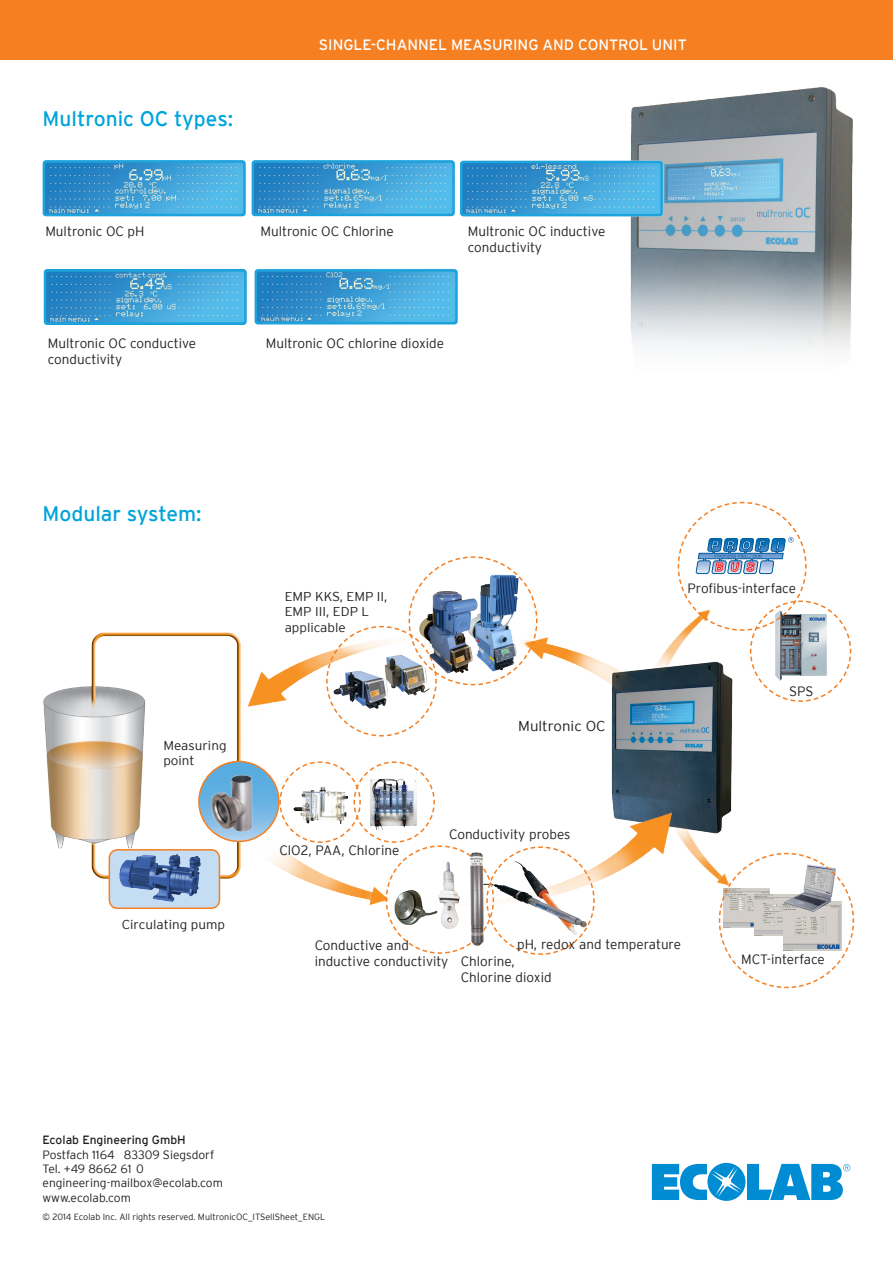
<style>
.page{position:relative;width:893px;height:1263px;background:#fff}
.page>*{position:absolute;margin:0;border:0;box-sizing:border-box;transform-origin:0 0}
.t1{font:21px "Interstate";color:#00a4da}
.t2{font:15px "Interstate";color:#fff}
.Absatzformat_1{font:300 14.25px "Interstate";color:#231f20;scale:1.05 1}
.Productname{font:300 13.5px/16.2px "Interstate";color:#231f20}
.Absatzformat_1-2{font:300 12.75px/15.5px "Interstate";color:#231f20;scale:1.05 1}
.t3{font:300 12px/14.4px "Interstate";color:#231f20}
.t4{font:12px "Interstate";color:#231f20}
.t5{font:300 9px "Interstate";color:#231f20}
</style>
<div class="page">
<svg style="left:652px;top:1163px;width:198px;height:38px"></svg>
<div style="left:0;top:0;width:893px;height:59px;background:#f57f21"></div>
<img style="left:630px;top:87px;width:223px;height:263px">
<img style="left:42px;top:160px;width:197px;height:57px">
<img style="left:239px;top:160px;width:208px;height:57px">
<img style="left:447px;top:152px;width:229px;height:78px">
<img style="left:43px;top:269px;width:199px;height:56px">
<img style="left:242px;top:269px;width:216px;height:56px">
<img style="left:729px;top:714px;width:3px;height:66px">
<img style="left:214px;top:637px;width:515px;height:272px">
<img style="left:43px;top:632px;width:250px;height:260px">
<div style="left:109px;top:850px;width:110px;height:58px;background:#c4ddf2;border-radius:9px"></div>
<div style="left:109px;top:849px;width:111px;height:60px;border:2px solid #f57f21;border-radius:9px"></div>
<img style="left:118px;top:846px;width:87px;height:63px">
<svg style="left:199px;top:761px;width:80px;height:80px"></svg>
<div style="left:198px;top:761px;width:82px;height:81px;border:2px solid #f57f21;border-radius:50%"></div>
<img style="left:200px;top:766px;width:72px;height:76px">
<img style="left:616px;top:780px;width:116px;height:125px">
<img style="left:597px;top:637px;width:136px;height:77px">
<svg style="left:677px;top:501px;width:175px;height:202px"></svg>
<svg style="left:279px;top:761px;width:316px;height:194px"></svg>
<img style="left:465px;top:850px;width:23px;height:97px">
<svg style="left:718px;top:852px;width:137px;height:137px"></svg>
<img style="left:325px;top:556px;width:213px;height:181px">
<p class="t1" style="left:43px;top:107px;width:192px">Multronic OC types:</p>
<p class="t2" style="left:319px;top:36px;width:369px">SINGLE-CHANNEL MEASURING AND CONTROL UNIT</p>
<p class="Productname" style="left:45px;top:223px;width:101px">Multronic OC pH</p>
<p class="Productname" style="left:260px;top:223px;width:135px">Multronic OC Chlorine</p>
<p class="Productname" style="left:468px;top:223px;width:139px">Multronic OC inductive conductivity</p>
<p class="Productname" style="left:48px;top:335px;width:150px">Multronic OC conductive conductivity</p>
<p class="Productname" style="left:266px;top:335px;width:180px">Multronic OC chlorine dioxide</p>
<p class="t1" style="left:43px;top:502px;width:161px">Modular system:</p>
<p class="Absatzformat_1-2" style="left:163px;top:737px;width:62px">Measuring point</p>
<p class="Absatzformat_1-2" style="left:122px;top:917px;width:100px">Circulating pump</p>
<p class="Absatzformat_1-2" style="left:285px;top:589px;width:99px">EMP KKS, EMP II,<br>EMP III, EDP L applicable</p>
<p class="Absatzformat_1" style="left:518px;top:718px;width:85px">Multronic OC</p>
<p class="Productname" style="left:688px;top:579px;width:110px">Profibus-interface</p>
<p class="Productname" style="left:789px;top:683px;width:26px">SPS</p>
<p class="Productname" style="left:279px;top:842px;width:122px">ClO2, PAA, Chlorine</p>
<p class="Productname" style="left:449px;top:826px;width:123px">Conductivity probes</p>
<p class="Productname" style="left:315px;top:937px;width:135px">Conductive and inductive conductivity</p>
<p class="Productname" style="left:517px;top:936px;width:165px">pH, redox and temperature</p>
<p class="Productname" style="left:461px;top:953px;width:92px">Chlorine,<br>Chlorine dioxid</p>
<p class="Productname" style="left:741px;top:951px;width:85px">MCT-interface</p>
<p class="t4" style="left:43px;top:1133px;width:145px">Ecolab Engineering GmbH</p>
<p class="t3" style="left:43px;top:1147px;width:182px">Postfach 1164 83309 Siegsdorf<br>Tel. +49 8662 61 0 engineering-mailbox@ecolab.com www.ecolab.com</p>
<p class="t5" style="left:43px;top:1212px;width:284px">© 2014 Ecolab Inc. All rights reserved. MultronicOC_ITSellSheet_ENGL</p>
</div>
